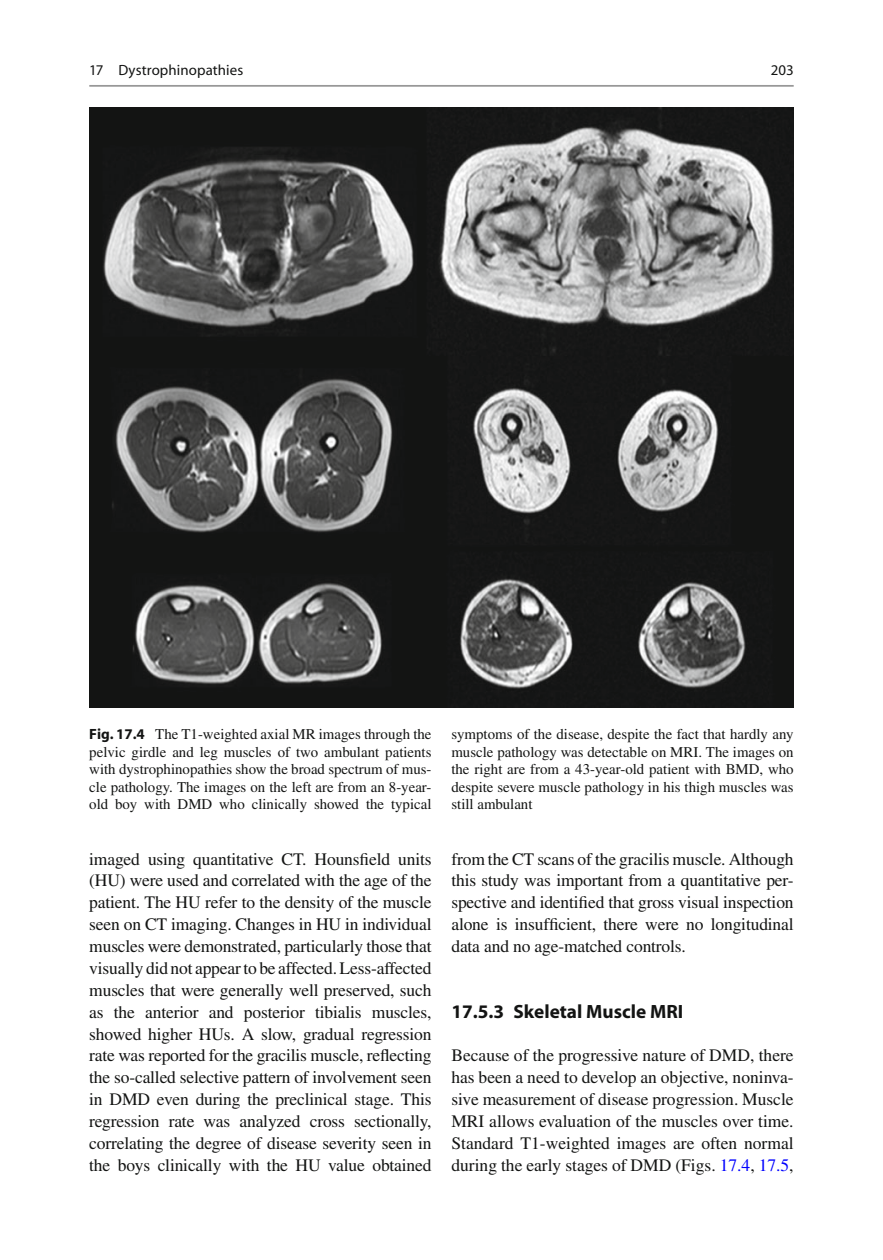
<style>
.page{position:relative;width:883px;height:1260px;background:#fff}
.page>*{position:absolute;margin:0;border:0;box-sizing:border-box;transform-origin:0 0}
.t1{font:700 19.25px "Myriad";color:#131413}
.t2{font:17.5px/21.9px "Times";letter-spacing:-.01em;color:#131413;text-align:justify}
.t3{font:14.88px/17.5px "Times";color:#131413;text-align:justify}
.t4{font:14.88px "Myriad";letter-spacing:.005em;color:#131413}
.s1{font-family:"Myriad";font-weight:700}
.s2{color:#00f}
</style>
<div class="page">
<hr style="left:89px;top:85px;width:705px;height:2px;background:#989898">
<img style="left:89px;top:107px;width:705px;height:600px">
<p class="t4" style="left:89px;top:64px;width:155px">17 Dystrophinopathies</p>
<p class="t4" style="left:771px;top:64px;width:24px">203</p>
<p class="t3" style="left:89px;top:727px;width:344px"><span class="s1">Fig. 17.4</span> The T1-weighted axial MR images through the pelvic girdle and leg muscles of two ambulant patients with dystrophinopathies show the broad spectrum of mus&shy;cle pathology. The images on the left are from an 8-year&shy;old boy with DMD who clinically showed the typical</p>
<p class="t3" style="left:451px;top:727px;width:344px">symptoms of the disease, despite the fact that hardly any muscle pathology was detectable on MRI. The images on the right are from a 43-year-old patient with BMD, who despite severe muscle pathology in his thigh muscles was still ambulant</p>
<p class="t2" style="left:89px;top:849px;width:344px">imaged using quantitative CT. Houns fi eld units (HU) were used and correlated with the age of the patient. The HU refer to the density of the muscle seen on CT imaging. Changes in HU in individual muscles were demonstrated, particularly those that visually did not appear to be affected. Less-affected muscles that were generally well preserved, such as the anterior and posterior tibialis muscles, showed higher HUs. A slow, gradual regression rate was reported for the gracilis muscle, re fl ecting the so-called selective pattern of involvement seen in DMD even during the preclinical stage. This regression rate was analyzed cross sectionally, correlating the degree of disease severity seen in the boys clinically with the HU value obtained</p>
<p class="t2" style="left:451px;top:849px;width:344px">from the CT scans of the gracilis muscle. Although this study was important from a quantitative per&shy;spective and identi fi ed that gross visual inspection alone is insuf fi cient, there were no longitudinal data and no age-matched controls.</p>
<p class="t1" style="left:451px;top:1004px;width:233px">17.5.3 Skeletal Muscle MRI</p>
<p class="t2" style="left:451px;top:1046px;width:344px">Because of the progressive nature of DMD, there has been a need to develop an objective, noninva&shy;sive measurement of disease progression. Muscle MRI allows evaluation of the muscles over time.<br>Standard T1-weighted images are often normal during the early stages of DMD (Figs. <span class="s2">17.4</span> , <span class="s2">17.5</span> ,</p>
</div>
